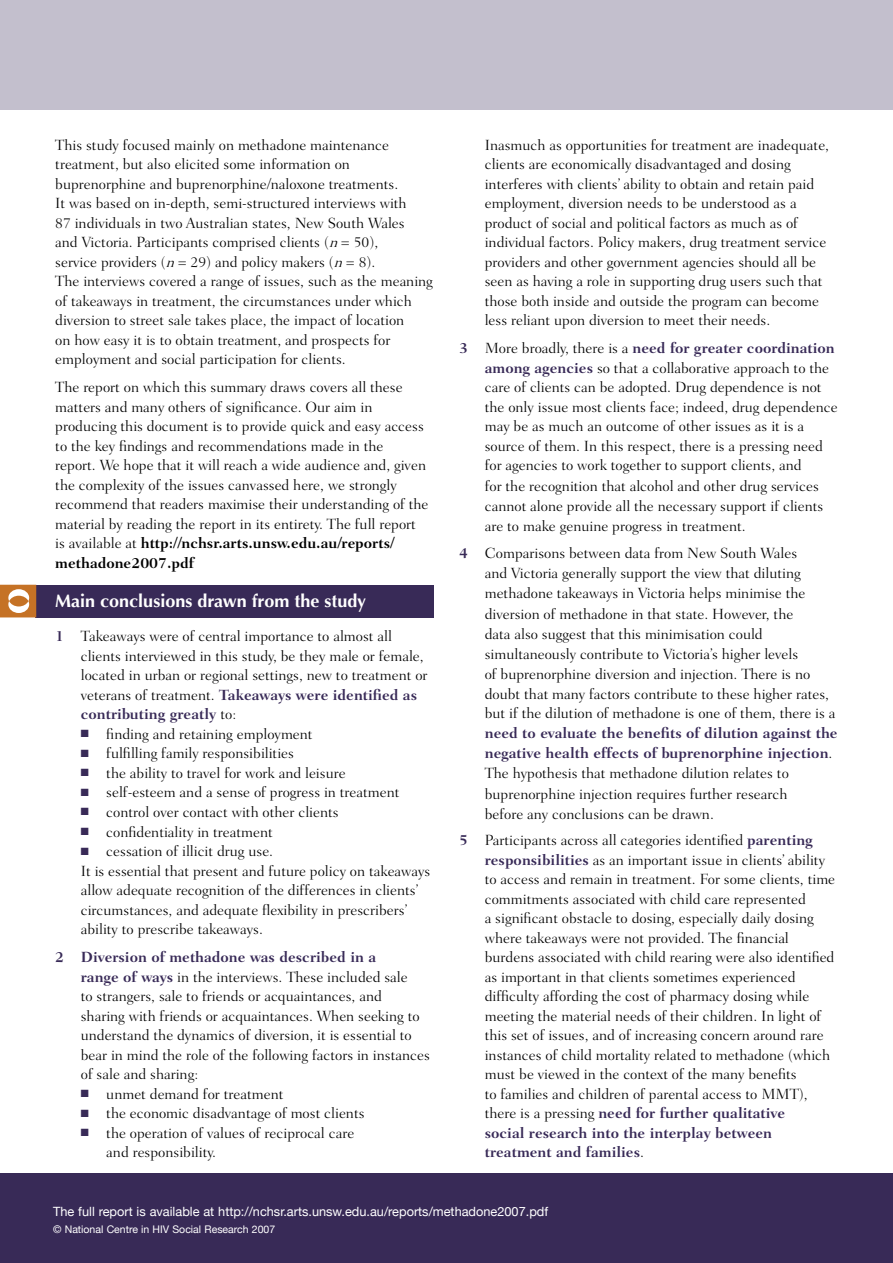
<style>
.page{position:relative;width:893px;height:1263px;background:#fff}
.page>*{position:absolute;margin:0;border:0;box-sizing:border-box;transform-origin:0 0}
.t1{font:700 18px "Optima";color:#fff}
.t2{font:300 15px/19.5px "Fairfield LT";color:#000}
.t3{font:12.75px "Helvetica Neue";color:#fff}
.t4{font:10.5px "Helvetica Neue";color:#fff}
.s1{font-style:italic}
.s2{font-weight:700}
.s3{font-weight:700;color:#382a57}
.s4{color:#382a57}
</style>
<div class="page">
<div style="left:35px;top:585px;width:399px;height:32px;background:#382a57"></div>
<div style="left:0;top:1174px;width:893px;height:89px;background:#382a57"></div>
<div style="left:0;top:0;width:893px;height:110px;background:#c3bfcd"></div>
<div style="left:0;top:585px;width:36px;height:32px;background:#c57225"></div>
<svg style="left:8px;top:589px;width:21px;height:24px"></svg>
<p class="t2" style="left:55px;top:135px;width:379px">This study focused mainly on methadone maintenance treatment, but also elicited some information on buprenorphine and buprenorphine/naloxone treatments.<br>It was based on in-depth, semi-structured interviews with<br>87 individuals in two Australian states, New South Wales<br>and Victoria. Participants comprised clients (<span class="s1">n</span>= 50),<br>service providers (<span class="s1">n</span>= 29) and policy makers (<span class="s1">n</span>= 8).<br>The interviews covered a range of issues, such as the meaning of takeaways in treatment, the circumstances under which diversion to street sale takes place, the impact of location<br>on how easy it is to obtain treatment, and prospects for employment and social participation for clients.</p>
<p class="t2" style="left:55px;top:378px;width:375px">The report on which this summary draws covers all these matters and many others of significance. Our aim in producing this document is to provide quick and easy access to the key findings and recommendations made in the<br>report. We hope that it will reach a wide audience and, given the complexity of the issues canvassed here, we strongly recommend that readers maximise their understanding of the material by reading the report in its entirety. The full report is available at <span class="s2">http://nchsr.arts.unsw.edu.au/reports/ methadone2007.pdf</span></p>
<p class="t1" style="left:55px;top:590px;width:312px">Main conclusions drawn from the study</p>
<p class="t2" style="left:81px;top:627px;width:348px;text-indent:-26px"><span class="s3">1</span> Takeaways were of central importance to almost all clients interviewed in this study, be they male or female, located in urban or regional settings, new to treatment or veterans of treatment. <span class="s3">Takeaways were identified as contributing greatly</span> to:</p>
<p class="t2" style="left:81px;top:724px;width:233px"><span class="s4">■</span> finding and retaining employment</p>
<p class="t2" style="left:81px;top:744px;width:215px"><span class="s4">■</span> fulfilling family responsibilities</p>
<p class="t2" style="left:81px;top:763px;width:266px"><span class="s4">■</span> the ability to travel for work and leisure</p>
<p class="t2" style="left:81px;top:783px;width:320px"><span class="s4">■</span> self-esteem and a sense of progress in treatment</p>
<p class="t2" style="left:81px;top:802px;width:259px"><span class="s4">■</span> control over contact with other clients</p>
<p class="t2" style="left:81px;top:822px;width:194px"><span class="s4">■</span> confidentiality in treatment</p>
<p class="t2" style="left:81px;top:841px;width:351px"><span class="s4">■</span> cessation of illicit drug use.<br>It is essential that present and future policy on takeaways allow adequate recognition of the differences in clients’ circumstances, and adequate flexibility in prescribers’ ability to prescribe takeaways.</p>
<p class="t2" style="left:81px;top:947px;width:351px;text-indent:-26px"><span class="s3">2 Diversion of methadone was described in a<br>range of ways</span> in the interviews. These included sale<br>to strangers, sale to friends or acquaintances, and<br>sharing with friends or acquaintances. When seeking to understand the dynamics of diversion, it is essential to bear in mind the role of the following factors in instances of sale and sharing:</p>
<p class="t2" style="left:81px;top:1084px;width:204px"><span class="s4">■</span> unmet demand for treatment</p>
<p class="t2" style="left:81px;top:1103px;width:285px"><span class="s4">■</span> the economic disadvantage of most clients</p>
<p class="t2" style="left:106px;top:1123px;width:249px;text-indent:-26px"><span class="s4">■</span> the operation of values of reciprocal care and responsibility.</p>
<p class="t2" style="left:485px;top:135px;width:346px">Inasmuch as opportunities for treatment are inadequate, clients are economically disadvantaged and dosing interferes with clients’ ability to obtain and retain paid employment, diversion needs to be understood as a product of social and political factors as much as of individual factors. Policy makers, drug treatment service providers and other government agencies should all be seen as having a role in supporting drug users such that those both inside and outside the program can become less reliant upon diversion to meet their needs.</p>
<p class="t2" style="left:485px;top:339px;width:354px;text-indent:-26px"><span class="s3">3</span> More broadly, there is a <span class="s3">need for greater coordination among agencies</span> so that a collaborative approach to the care of clients can be adopted. Drug dependence is not the only issue most clients face; indeed, drug dependence may be as much an outcome of other issues as it is a source of them. In this respect, there is a pressing need for agencies to work together to support clients, and<br>for the recognition that alcohol and other drug services cannot alone provide all the necessary support if clients are to make genuine progress in treatment.</p>
<p class="t2" style="left:485px;top:543px;width:352px;line-height:20.1px;text-indent:-26px"><span class="s3">4</span> Comparisons between data from New South Wales<br>and Victoria generally support the view that diluting methadone takeaways in Victoria helps minimise the diversion of methadone in that state. However, the<br>data also suggest that this minimisation could simultaneously contribute to Victoria’s higher levels<br>of buprenorphine diversion and injection. There is no doubt that many factors contribute to these higher rates, but if the dilution of methadone is one of them, there is a</p>
<p class="t2" style="left:485px;top:723px;width:354px;line-height:20.2px"><span class="s3">need to evaluate the benefits of dilution against the negative health effects of buprenorphine injection</span>.<br>The hypothesis that methadone dilution relates to buprenorphine injection requires further research<br>before any conclusions can be drawn.</p>
<p class="t2" style="left:485px;top:831px;width:352px;text-indent:-26px"><span class="s3">5</span> Participants across all categories identified <span class="s3">parenting responsibilities</span> as an important issue in clients’ ability to access and remain in treatment. For some clients, time commitments associated with child care represented<br>a significant obstacle to dosing, especially daily dosing where takeaways were not provided. The financial burdens associated with child rearing were also identified as important in that clients sometimes experienced difficulty affording the cost of pharmacy dosing while meeting the material needs of their children. In light of this set of issues, and of increasing concern around rare instances of child mortality related to methadone (which must be viewed in the context of the many benefits<br>to families and children of parental access to MMT), there is a pressing <span class="s3">need for further qualitative<br>social research into the interplay between treatment and families</span>.</p>
<p class="t3" style="left:53px;top:1204px;width:497px">The full report is available at http://nchsr.arts.unsw.edu.au/reports/methadone2007.pdf</p>
<p class="t4" style="left:53px;top:1223px;width:224px">© National Centre in HIV Social Research 2007</p>
</div>
